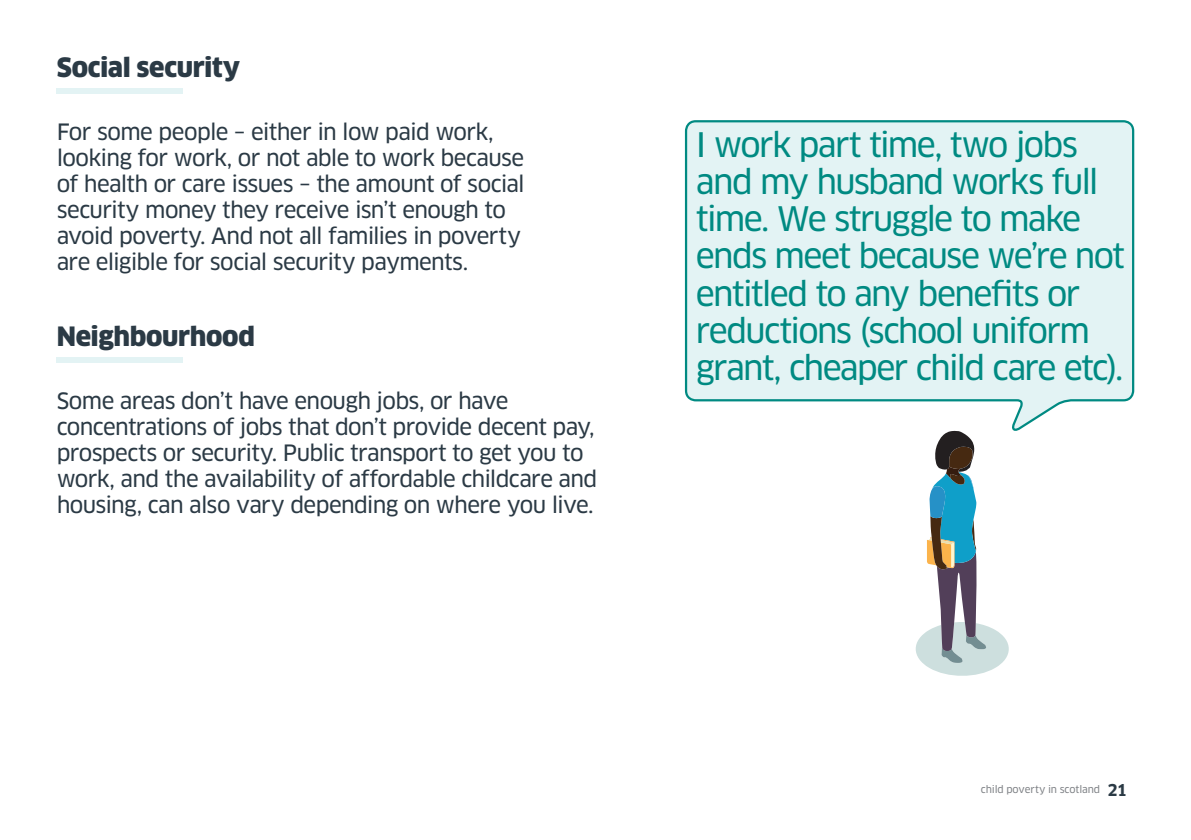
<style>
.page{position:relative;width:1191px;height:840px;background:#fff}
.page>*{position:absolute;margin:0;border:0;box-sizing:border-box;transform-origin:0 0}
.t1{font:33px/37px "Clan News";letter-spacing:-.05em;color:#008a82}
.t2{font:900 26px "Clan";letter-spacing:-.01em;color:#2b3a45}
.t3{font:22px/26px "Clan News";letter-spacing:-.035em;color:#2b3a45}
.t4{font:10px "Clan News";letter-spacing:-.01em;color:#808387}
.s1{font-family:"Clan";font-weight:700;font-size:16px;color:#2b3a45}
</style>
<div class="page">
<div style="left:57px;top:88px;width:126px;height:6px;background:#e3f3f4"></div>
<div style="left:57px;top:357px;width:126px;height:6px;background:#e3f3f4"></div>
<svg style="left:915px;top:432px;width:94px;height:244px"></svg>
<svg style="left:684px;top:120px;width:451px;height:312px;background:#e0f1f2"></svg>
<p class="t2" style="left:57px;top:51px;width:185px">Social security</p>
<p class="t3" style="left:57px;top:119px;width:469px">For some people – either in low paid work, looking for work, or not able to work because of health or care issues – the amount of social security money they receive isn’t enough to avoid poverty. And not all families in poverty are eligible for social security payments.</p>
<p class="t2" style="left:57px;top:320px;width:200px">Neighbourhood</p>
<p class="t3" style="left:57px;top:387px;width:542px">Some areas don’t have enough jobs, or have concentrations of jobs that don’t provide decent pay, prospects or security. Public transport to get you to work, and the availability of affordable childcare and housing, can also vary depending on where you live.</p>
<h1 class="t1" style="left:696px;top:127px;width:431px">I work part time, two jobs and my husband works full time. We struggle to make ends meet because we’re not entitled to any benefits or reductions (school uniform grant, cheaper child care etc).</h1>
<p class="t4" style="left:981px;top:783px;width:148px">child poverty in scotland <span class="s1">21</span></p>
</div>
